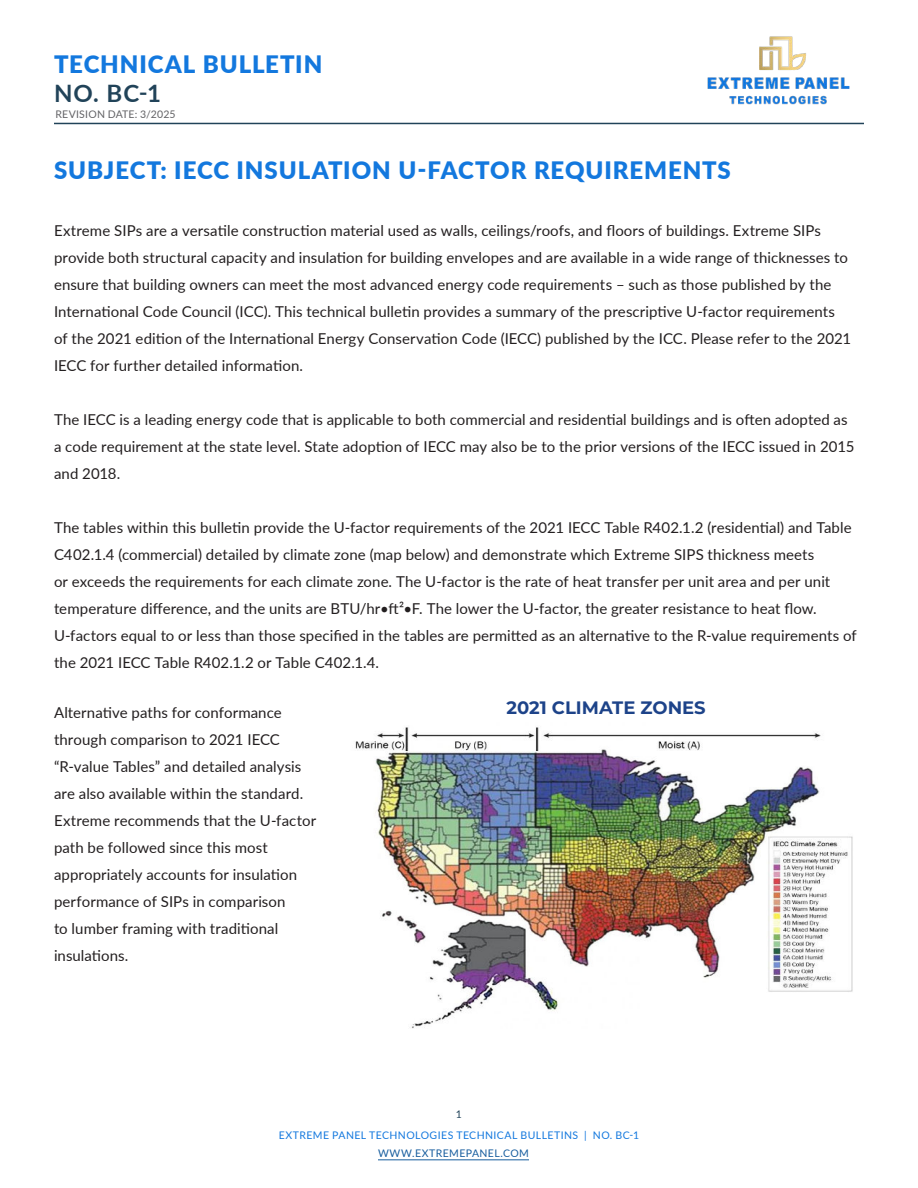
<style>
.page{position:relative;width:918px;height:1188px;background:#fff}
.page>*{position:absolute;margin:0;border:0;box-sizing:border-box;transform-origin:0 0}
.t1{font:900 24px "Lato";letter-spacing:.04em;color:#1378de}
.t2{font:700 24px "Lato";color:#214359}
.t3{font:700 18px "Montserrat";color:#1d4389}
.t4{font:15px/27px "Lato";letter-spacing:.005em;color:#231f20}
.t5{font:10.5px "Lato";letter-spacing:.04em;color:#1378de}
.t6{font:10.5px "Lato";letter-spacing:.04em;color:#175d9e}
.t7{font:10.5px "Lato";letter-spacing:.02em;color:#636366}
.t8{font:10.5px "Lato";color:#214359}
</style>
<div class="page">
<img style="left:708px;top:36px;width:142px;height:69px">
<hr style="left:54px;top:123px;width:810px;height:1px;background:#214359">
<hr style="left:378px;top:1160px;width:151px;height:1px;background:#175d9e">
<img style="left:355px;top:727px;width:498px;height:302px">
<h1 class="t1" style="left:54px;top:51px;width:270px">TECHNICAL BULLETIN</h1>
<h1 class="t2" style="left:54px;top:76px;width:109px">NO. BC-1</h1>
<p class="t7" style="left:56px;top:108px;width:122px">REVISION DATE: 3/2025</p>
<h1 class="t1" style="left:54px;top:152px;width:678px">SUBJECT: IECC INSULATION U-FACTOR REQUIREMENTS</h1>
<p class="t4" style="left:54px;top:216px;width:799px">Extreme SIPs are a versatile construction material used as walls, ceilings/roofs, and floors of buildings. Extreme SIPs provide both structural capacity and insulation for building envelopes and are available in a wide range of thicknesses to ensure that building owners can meet the most advanced energy code requirements – such as those published by the International Code Council (ICC). This technical bulletin provides a summary of the prescriptive U-factor requirements of the 2021 edition of the International Energy Conservation Code (IECC) published by the ICC. Please refer to the 2021<br>IECC for further detailed information.</p>
<p class="t4" style="left:54px;top:405px;width:802px">The IECC is a leading energy code that is applicable to both commercial and residential buildings and is often adopted as a code requirement at the state level. State adoption of IECC may also be to the prior versions of the IECC issued in 2015 and 2018.</p>
<p class="t4" style="left:54px;top:513px;width:804px">The tables within this bulletin provide the U-factor requirements of the 2021 IECC Table R402.1.2 (residential) and Table C402.1.4 (commercial) detailed by climate zone (map below) and demonstrate which Extreme SIPS thickness meets<br>or exceeds the requirements for each climate zone. The U-factor is the rate of heat transfer per unit area and per unit temperature difference, and the units are BTU/hr•ft²•F. The lower the U-factor, the greater resistance to heat flow.<br>U-factors equal to or less than those specified in the tables are permitted as an alternative to the R-value requirements of the 2021 IECC Table R402.1.2 or Table C402.1.4.</p>
<p class="t4" style="left:54px;top:698px;width:264px">Alternative paths for conformance through comparison to 2021 IECC “R-value Tables” and detailed analysis are also available within the standard.<br>Extreme recommends that the U-factor path be followed since this most appropriately accounts for insulation performance of SIPs in comparison<br>to lumber framing with traditional insulations.</p>
<p class="t3" style="left:506px;top:701px;width:201px">2021 CLIMATE ZONES</p>
<p class="t8" style="left:456px;top:1107px;width:8px">1</p>
<p class="t5" style="left:279px;top:1128px;width:362px">EXTREME PANEL TECHNOLOGIES TECHNICAL BULLETINS | NO. BC-1</p>
<p class="t6" style="left:378px;top:1148px;width:152px">WWW.EXTREMEPANEL.COM</p>
</div>
